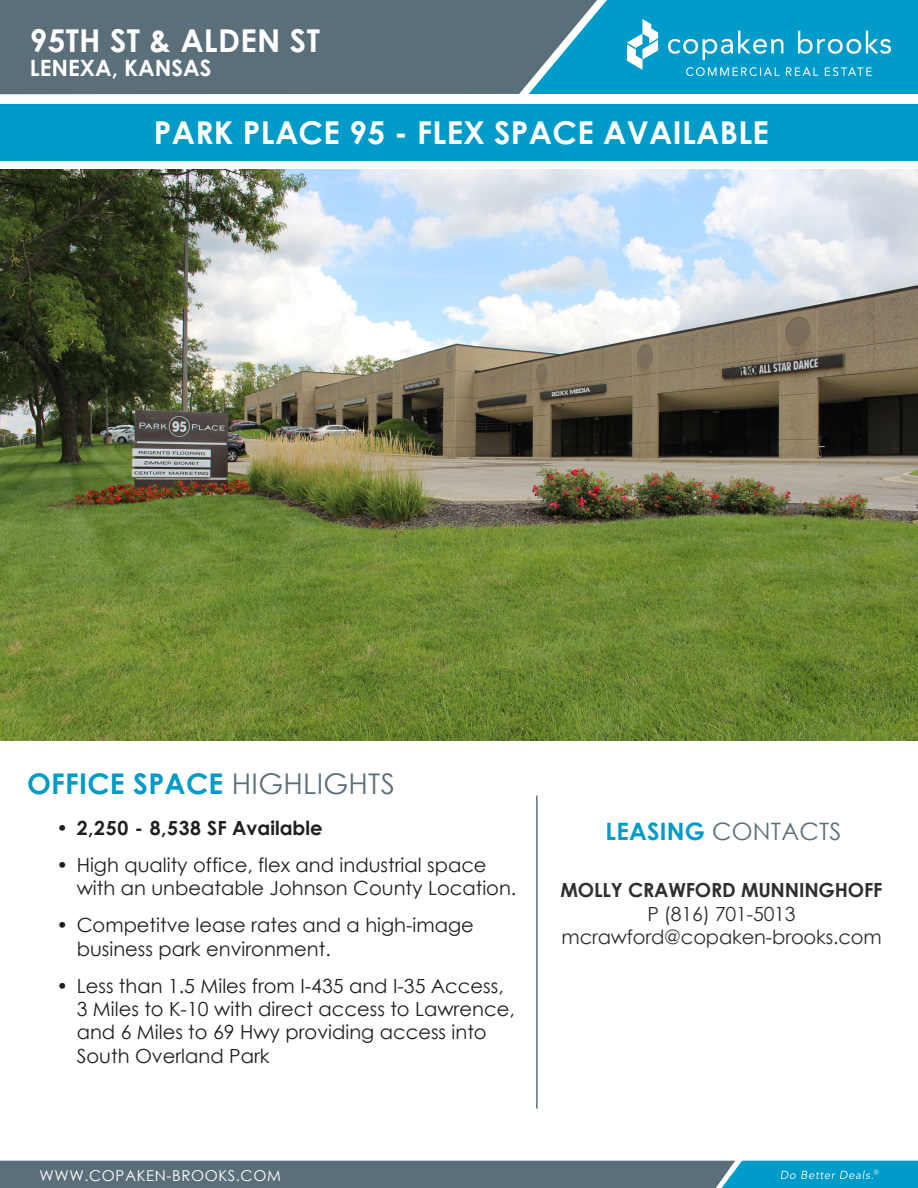
<style>
.page{position:relative;width:918px;height:1188px;background:#fff}
.page>*{position:absolute;margin:0;border:0;box-sizing:border-box;transform-origin:0 0}
.Subhead{font:700 31.5px "Century Gothic";letter-spacing:.01em;color:#fff}
.Subhead-2{font:700 28.5px "Century Gothic";letter-spacing:.01em;color:#009bc8}
.t1{font:24px "Century Gothic";letter-spacing:.01em;color:#5b6f7b}
.Subhead-3{font:700 22.5px "Century Gothic";color:#fff}
.t2{font:19.5px/23.4px "Century Gothic";color:#231f20}
.t3{font:19.5px/23.4px "Century Gothic";letter-spacing:-.01em;color:#2e2f2f;text-align:center}
.t4{font:700 19.5px "Century Gothic";letter-spacing:-.01em;color:#2e2f2f}
.t5{font:700 19.5px "Century Gothic";color:#231f20}
.t6{font:15px "Century Gothic";letter-spacing:.04em;color:#fff}
.s1{font-weight:400;color:#5b6f7b}
.s2{font-weight:700;color:#009bc8}
</style>
<div class="page">
<div style="left:0;top:104px;width:918px;height:56px;background:#009bc8"></div>
<hr style="left:536px;top:796px;width:2px;height:313px;background:#5b6f7b">
<div style="left:0;top:0;width:444px;height:94px;background:#5b6f7b"></div>
<svg style="left:444px;top:0;width:474px;height:94px;background:#2897b9"></svg>
<img style="left:0;top:170px;width:918px;height:571px">
<svg style="left:0;top:1161px;width:918px;height:27px;background:#4b798b"></svg>
<p class="Subhead" style="left:30px;top:16px;width:292px">95TH ST &amp; ALDEN ST</p>
<p class="Subhead-3" style="left:30px;top:50px;width:183px">LENEXA, KANSAS</p>
<p class="Subhead" style="left:154px;top:108px;width:617px">PARK PLACE 95 - FLEX SPACE AVAILABLE</p>
<p class="Subhead-2" style="left:27px;top:762px;width:369px">OFFICE SPACE <span class="s1">HIGHLIGHTS</span></p>
<p class="t5" style="left:57px;top:813px;width:268px">• 2,250 - 8,538 SF Available</p>
<p class="t2" style="left:77px;top:853px;width:441px;text-indent:-20px">• High quality office, flex and industrial space with an unbeatable Johnson County Location.</p>
<p class="t2" style="left:77px;top:913px;width:399px;text-indent:-20px">• Competitve lease rates and a high-image business park environment.</p>
<p class="t2" style="left:77px;top:974px;width:440px;text-indent:-20px">• Less than 1.5 Miles from I-435 and I-35 Access, 3 Miles to K-10 with direct access to Lawrence, and 6 Miles to 69 Hwy providing access into South Overland Park</p>
<p class="t6" style="left:39px;top:1165px;width:243px">WWW.COPAKEN-BROOKS.COM</p>
<p class="t1" style="left:606px;top:815px;width:237px"><span class="s2">LEASING</span> CONTACTS</p>
<p class="t4" style="left:561px;top:875px;width:323px">MOLLY CRAWFORD MUNNINGHOFF</p>
<p class="t3" style="left:562px;top:901px;width:322px">P (816) 701-5013 mcrawford@copaken-brooks.com</p>
</div>
